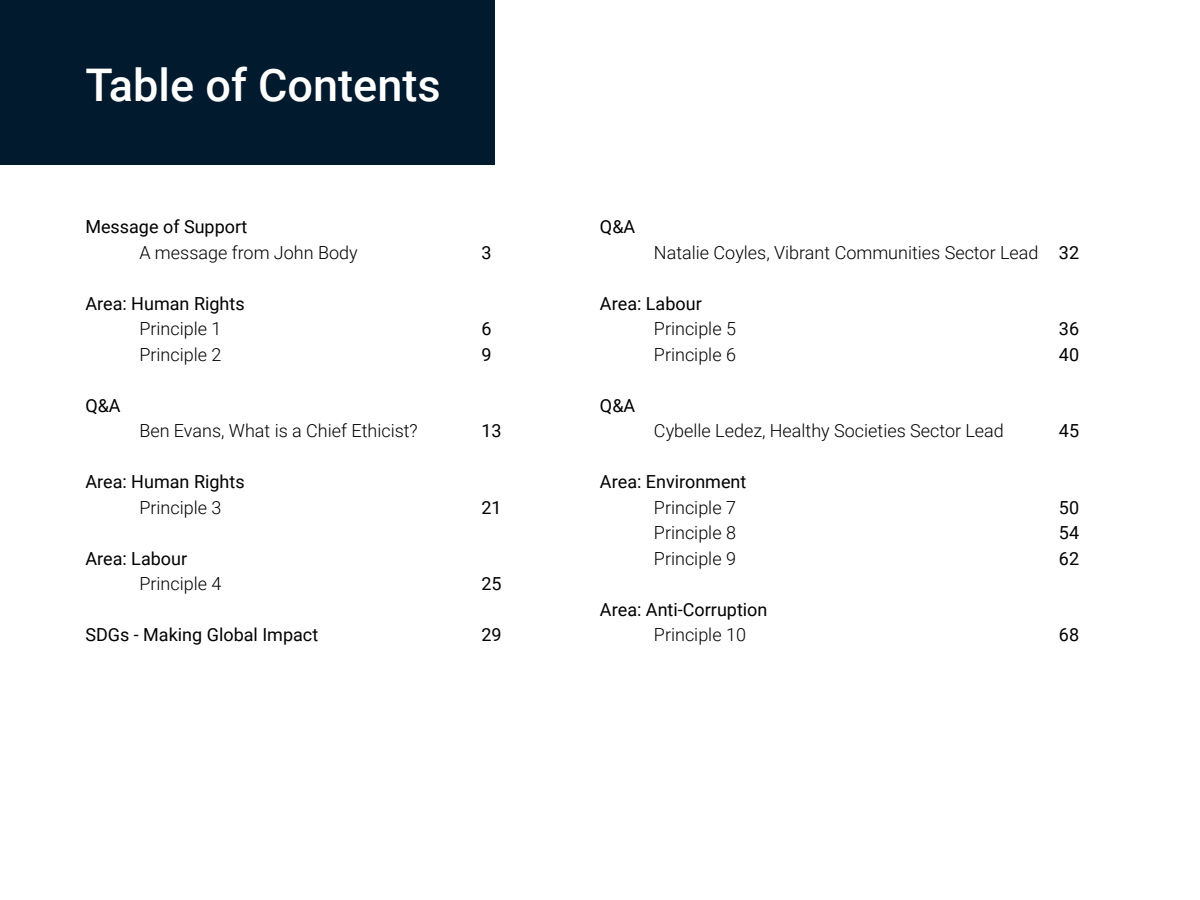
<style>
.page{position:relative;width:1200px;height:900px;background:#fff}
.page>*{position:absolute;margin:0;border:0;box-sizing:border-box;transform-origin:0 0}
.t1{font:500 45px "Roboto";color:#fff}
.t2{font:300 18px/25.5px "Roboto";color:#000}
.t3{font:18px/25.5px "Roboto";color:#000}
</style>
<div class="page">
<div style="left:0;top:1px;width:495px;height:164px;background:#021a2e"></div>
<h1 class="t1" style="left:85px;top:54px;width:357px">Table of Contents</h1>
<p class="t3" style="left:85px;top:213px;width:164px">Message of Support</p>
<p class="t2" style="left:139px;top:239px;width:220px">A message from John Body</p>
<p class="t3" style="left:85px;top:290px;width:161px">Area: Human Rights</p>
<p class="t2" style="left:139px;top:315px;width:84px">Principle 1<br>Principle 2</p>
<p class="t3" style="left:85px;top:392px;width:37px">Q&amp;A</p>
<p class="t2" style="left:139px;top:418px;width:280px">Ben Evans, What is a Chief Ethicist?</p>
<p class="t3" style="left:85px;top:469px;width:161px">Area: Human Rights</p>
<p class="t2" style="left:139px;top:494px;width:84px">Principle 3</p>
<p class="t3" style="left:85px;top:545px;width:103px">Area: Labour</p>
<p class="t2" style="left:139px;top:571px;width:84px">Principle 4</p>
<p class="t3" style="left:85px;top:622px;width:234px">SDGs - Making Global Impact</p>
<p class="t3" style="left:482px;top:239px;width:12px">3</p>
<p class="t3" style="left:482px;top:316px;width:12px">6<br>9</p>
<p class="t3" style="left:482px;top:418px;width:22px">13</p>
<p class="t3" style="left:482px;top:494px;width:22px">21</p>
<p class="t3" style="left:482px;top:571px;width:22px">25</p>
<p class="t3" style="left:482px;top:622px;width:22px">29</p>
<p class="t3" style="left:600px;top:214px;width:37px">Q&amp;A</p>
<p class="t2" style="left:654px;top:239px;width:386px">Natalie Coyles, Vibrant Communities Sector Lead</p>
<p class="t3" style="left:600px;top:290px;width:103px">Area: Labour</p>
<p class="t2" style="left:654px;top:316px;width:84px">Principle 5<br>Principle 6</p>
<p class="t3" style="left:600px;top:392px;width:37px">Q&amp;A</p>
<p class="t2" style="left:654px;top:418px;width:351px">Cybelle Ledez, Healthy Societies Sector Lead</p>
<p class="t3" style="left:600px;top:469px;width:148px">Area: Environment</p>
<p class="t2" style="left:654px;top:494px;width:84px;text-align:justify">Principle 7<br>Principle 8<br>Principle 9</p>
<p class="t3" style="left:600px;top:596px;width:169px">Area: Anti-Corruption</p>
<p class="t2" style="left:654px;top:622px;width:93px">Principle 10</p>
<p class="t3" style="left:1059px;top:239px;width:22px">32</p>
<p class="t3" style="left:1059px;top:316px;width:22px">36<br>40</p>
<p class="t3" style="left:1059px;top:418px;width:22px">45</p>
<p class="t3" style="left:1059px;top:494px;width:22px;text-align:justify">50<br>54<br>62</p>
<p class="t3" style="left:1059px;top:622px;width:22px">68</p>
</div>
